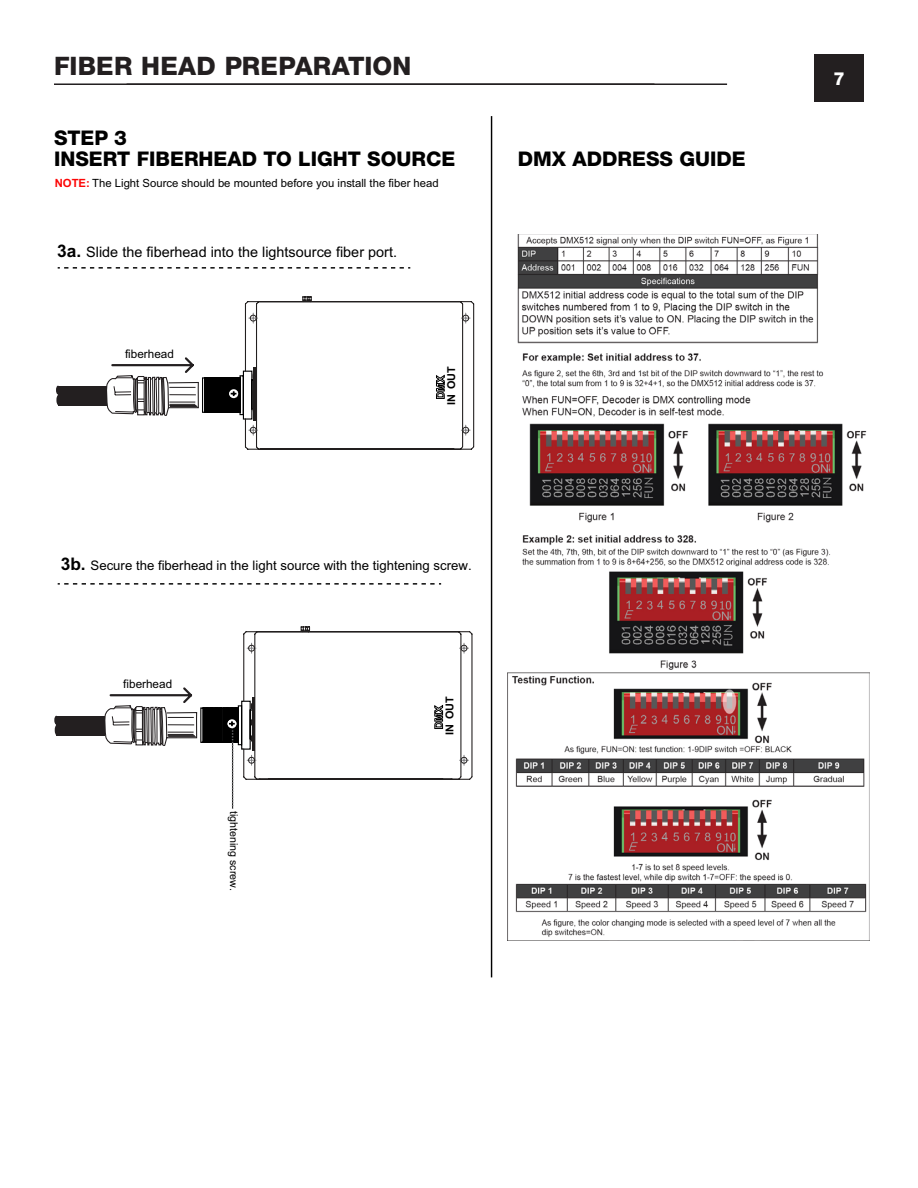
<style>
.page{position:relative;width:918px;height:1188px;background:#fff}
.page>*{position:absolute;margin:0;border:0;box-sizing:border-box;transform-origin:0 0}
.t1{font:800 25.5px "Helvetica Neue";letter-spacing:.005em;color:#231f20}
.t2{font:800 20.25px/20.9px "Helvetica Neue";color:#000}
.t3{font:800 18px "Helvetica Neue";color:#fff}
.t4{font:14.4px "Arial";color:#000}
.t5{font:13.2px "Arial";color:#000}
.t6{font:11.7px "Arial";color:#000}
.t7{font:11.25px "Arial";color:#000}
.t8{font:700 10.8px "Arial";letter-spacing:-.01em;color:#000}
.t9{font:10.65px "Arial";color:#000}
.s1{font-weight:700;color:#fc0606}
.s2{font-weight:700;font-size:17.4px}
</style>
<div class="page">
<div style="left:814px;top:54px;width:50px;height:48px;background:#231f20"></div>
<hr style="left:54px;top:83px;width:600px;height:2px;background:#231f20">
<hr style="left:127px;top:83px;width:600px;height:2px;background:#231f20">
<div style="left:58px;top:395px;width:49px;height:10px;background:#231f20"></div>
<div style="left:58px;top:386px;width:49px;height:8px;background:#231f20"></div>
<svg style="left:56px;top:395px;width:4px;height:10px"></svg>
<svg style="left:56px;top:386px;width:2px;height:8px"></svg>
<svg style="left:58px;top:267px;width:352px;height:2px"></svg>
<svg style="left:58px;top:583px;width:383px;height:2px"></svg>
<svg style="left:106px;top:296px;width:369px;height:154px"></svg>
<div style="left:57px;top:725px;width:48px;height:10px;background:#231f20"></div>
<div style="left:56px;top:716px;width:49px;height:9px;background:#231f20"></div>
<hr style="left:55px;top:725px;width:4px;height:10px;background:#231f20;border-radius:50%">
<svg style="left:54px;top:716px;width:2px;height:9px"></svg>
<svg style="left:104px;top:626px;width:369px;height:183px"></svg>
<hr style="left:491px;top:116px;width:1px;height:861px;background:#000">
<img style="left:508px;top:234px;width:362px;height:707px">
<p class="t1" style="left:54px;top:51px;width:359px">FIBER HEAD PREPARATION</p>
<p class="t2" style="left:54px;top:127px;width:403px">STEP 3<br>INSERT FIBERHEAD TO LIGHT SOURCE</p>
<p class="t7" style="left:55px;top:177px;width:386px"><span class="s1">NOTE:</span> The Light Source should be mounted before you install the fiber head</p>
<p class="t4" style="left:57px;top:244px;width:341px"><span class="s2">3a.</span> Slide the fiberhead into the lightsource fiber port.</p>
<p class="t6" style="left:125px;top:347px;width:50px">fiberhead</p>
<p class="t8" style="left:445px;top:405px;width:40px;rotate:-90deg">IN OUT</p>
<p class="t2" style="left:518px;top:148px;width:229px">DMX ADDRESS GUIDE</p>
<p class="t5" style="left:61px;top:558px;width:412px"><span class="s2">3b.</span> Secure the fiberhead in the light source with the tightening screw.</p>
<p class="t6" style="left:123px;top:677px;width:50px">fiberhead</p>
<p class="t9" style="left:240px;top:811px;width:82px;rotate:90deg">tightening screw.</p>
<p class="t8" style="left:444px;top:735px;width:40px;rotate:-90deg">IN OUT</p>
<p class="t3" style="left:833px;top:68px;width:13px">7</p>
</div>
